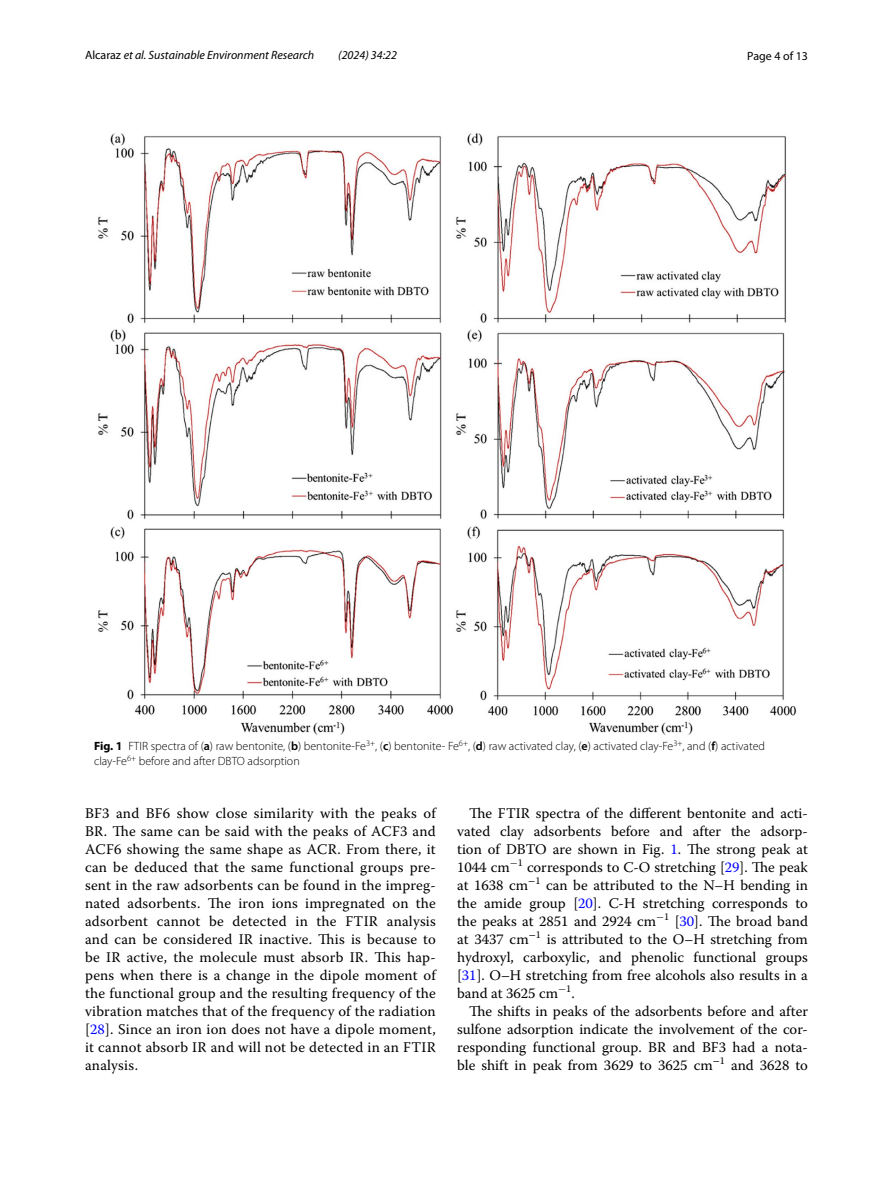
<style>
.page{position:relative;width:893px;height:1187px;background:#fff}
.page>*{position:absolute;margin:0;border:0;box-sizing:border-box;transform-origin:0 0}
.t1{font:14.7px/18px "Warnock Pro";color:#000;text-align:justify}
.t2{font:300 12px/15px "Myriad Pro";color:#000}
.t3{font:italic 12px "Myriad Pro";color:#000}
.t4{font:12px "Myriad Pro";color:#000}
.s1{font-style:normal}
.s2{font-weight:700}
.s3{font-weight:600}
.s4{color:#00f}
</style>
<div class="page">
<img style="left:98px;top:133px;width:699px;height:602px">
<p class="t3" style="left:85px;top:48px;width:231px"><span class="s1">Alcaraz</span> et al. Sustainable Environment Research</p>
<p class="t3" style="left:338px;top:48px;width:60px">(2024) 34:22</p>
<p class="t4" style="left:747px;top:48px;width:62px">Page 4 of 13</p>
<p class="t2" style="left:94px;top:739px;width:672px"><span class="s2">Fig. 1</span> FTIR spectra of (<span class="s3">a</span>) raw bentonite, (<span class="s3">b</span>) bentonite-Fe<sup>3+</sup>, (<span class="s3">c</span>) bentonite- Fe<sup>6+</sup>, (<span class="s3">d</span>) raw activated clay, (<span class="s3">e</span>) activated clay-Fe<sup>3+</sup>, and (<span class="s3">f</span>) activated clay-Fe<sup>6+</sup> before and after DBTO adsorption</p>
<p class="t1" style="left:85px;top:803px;width:352px">BF3 and BF6 show close similarity with the peaks of BR. The same can be said with the peaks of ACF3 and ACF6 showing the same shape as ACR. From there, it can be deduced that the same functional groups pre&shy;sent in the raw adsorbents can be found in the impreg&shy;nated adsorbents. The iron ions impregnated on the adsorbent cannot be detected in the FTIR analysis and can be considered IR inactive. This is because to be IR active, the molecule must absorb IR. This hap&shy;pens when there is a change in the dipole moment of the functional group and the resulting frequency of the vibration matches that of the frequency of the radiation [<span class="s4">28</span>]. Since an iron ion does not have a dipole moment, it cannot absorb IR and will not be detected in an FTIR analysis.</p>
<p class="t1" style="left:457px;top:803px;width:352px;text-indent:12px">The FTIR spectra of the different bentonite and acti&shy;vated clay adsorbents before and after the adsorp&shy;tion of DBTO are shown in Fig. <span class="s4">1</span>. The strong peak at 1044 cm<sup>−</sup><sup>1</sup> corresponds to C-O stretching [<span class="s4">29</span>]. The peak at 1638 cm<sup>−</sup><sup>1</sup> can be attributed to the N–H bending in the amide group [<span class="s4">20</span>]. C-H stretching corresponds to the peaks at 2851 and 2924 cm<sup>−</sup><sup>1</sup> [<span class="s4">30</span>]. The broad band at 3437 cm<sup>−</sup><sup>1</sup> is attributed to the O–H stretching from hydroxyl, carboxylic, and phenolic functional groups [<span class="s4">31</span>]. O–H stretching from free alcohols also results in a band at 3625 cm<sup>−</sup><sup>1</sup>.</p>
<p class="t1" style="left:457px;top:1001px;width:352px;text-indent:12px">The shifts in peaks of the adsorbents before and after sulfone adsorption indicate the involvement of the cor&shy;responding functional group. BR and BF3 had a nota&shy;ble shift in peak from 3629 to 3625 cm<sup>−</sup><sup>1</sup> and 3628 to</p>
</div>
